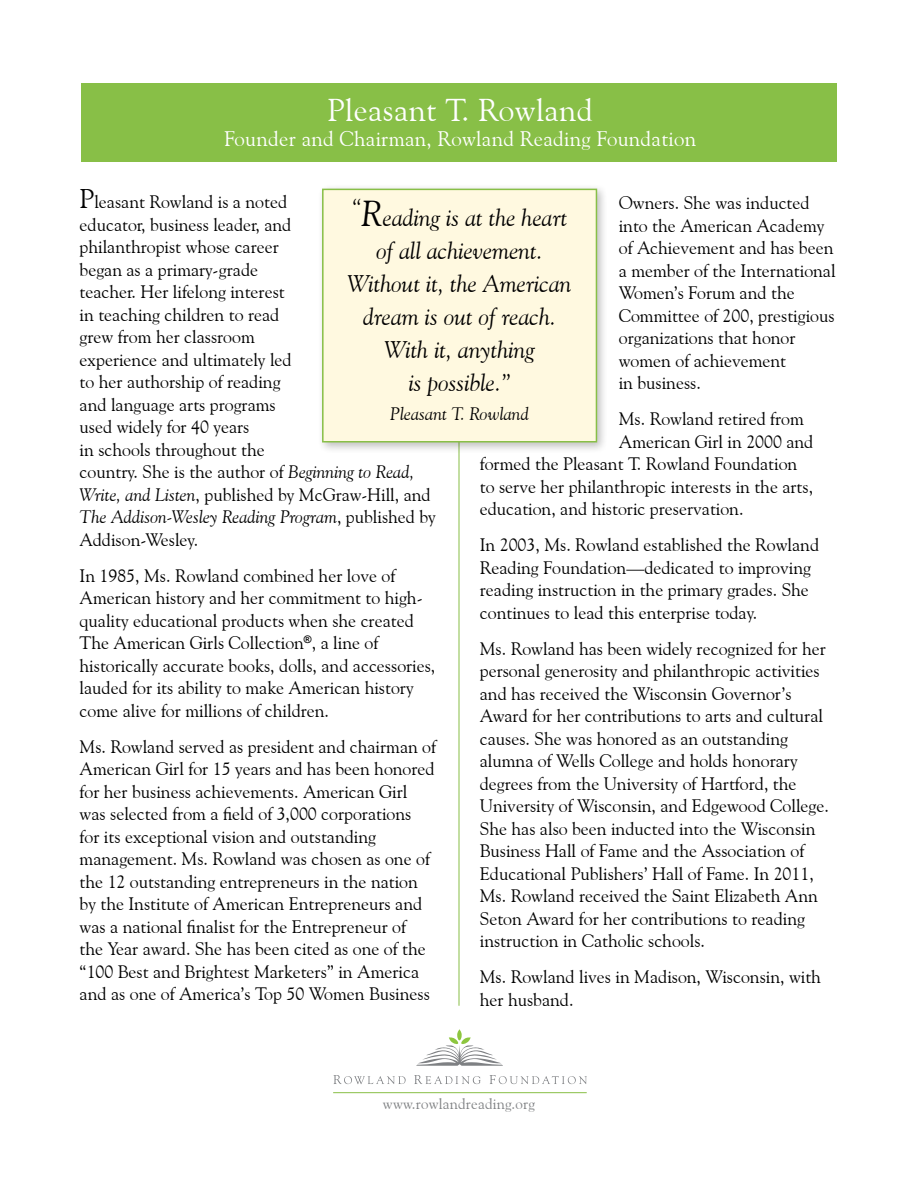
<style>
.page{position:relative;width:918px;height:1188px;background:#fff}
.page>*{position:absolute;margin:0;border:0;box-sizing:border-box;transform-origin:0 0}
.t1{font:31.5px "Goudy Old Style BT";letter-spacing:.015em;color:#fff}
.t2{font:italic 24px/33px "Goudy Old Style BT";color:#000;text-align:center}
.t3{font:21px "Goudy Old Style BT";letter-spacing:.015em;color:#fff}
.t4{font:18px/22.5px "Goudy Old Style BT";color:#000}
.t5{font:italic 18px "Goudy Old Style BT";color:#000}
.t6{font:15px "Goudy Old Style BT";letter-spacing:.015em;color:#808284}
.s1{font-size:27px}
.s2{font-style:italic}
.s3{font-size:36px}
</style>
<div class="page">
<div style="left:81px;top:84px;width:756px;height:78px;background:#88bf47"></div>
<hr style="left:459px;top:196px;width:1px;height:810px;background:#88bf47">
<div style="left:317px;top:184px;width:292px;height:270px;background:#000;opacity:.25"></div>
<div style="left:323px;top:189px;width:273px;height:253px;background:#fff9e0"></div>
<div style="left:322px;top:189px;width:275px;height:253px;border:2px solid #88bf47"></div>
<hr style="left:333px;top:1092px;width:254px;height:1px;background:#88bf47">
<svg style="left:333px;top:1075px;width:73px;height:9px"></svg>
<svg style="left:414px;top:1075px;width:67px;height:9px"></svg>
<svg style="left:490px;top:1075px;width:97px;height:9px"></svg>
<svg style="left:457px;top:1029px;width:5px;height:11px"></svg>
<svg style="left:416px;top:1037px;width:87px;height:29px"></svg>
<h1 class="t1" style="left:328px;top:91px;width:267px">Pleasant T. Rowland</h1>
<p class="t3" style="left:224px;top:126px;width:474px">Founder and Chairman, Rowland Reading Foundation</p>
<p class="t4" style="left:80px;top:190px;width:358px"><span class="s1">P</span>leasant Rowland is a noted<br>educator, business leader, and<br>philanthropist whose career<br>began as a primary-grade<br>teacher. Her lifelong interest<br>in teaching children to read<br>grew from her classroom<br>experience and ultimately led<br>to her authorship of reading<br>and language arts programs<br>used widely for 40 years<br>in schools throughout the<br>country. She is the author of <span class="s2">Beginning to Read,<br>Write, and Listen</span>, published by McGraw-Hill, and<br><span class="s2">The Addison-Wesley Reading Program</span>, published by<br>Addison-Wesley.</p>
<p class="t4" style="left:80px;top:564px;width:357px">In 1985, Ms. Rowland combined her love of American history and her commitment to high&shy;quality educational products when she created The American Girls Collection<sup>®</sup>, a line of historically accurate books, dolls, and accessories, lauded for its ability to make American history come alive for millions of children.</p>
<p class="t4" style="left:80px;top:735px;width:358px">Ms. Rowland served as president and chairman of American Girl for 15 years and has been honored for her business achievements. American Girl was selected from a field of 3,000 corporations<br>for its exceptional vision and outstanding management. Ms. Rowland was chosen as one of the 12 outstanding entrepreneurs in the nation by the Institute of American Entrepreneurs and was a national finalist for the Entrepreneur of<br>the Year award. She has been cited as one of the “100 Best and Brightest Marketers” in America and as one of America’s Top 50 Women Business</p>
<p class="t4" style="left:619px;top:192px;width:218px">Owners. She was inducted into the American Academy of Achievement and has been a member of the International<br>Women’s Forum and the<br>Committee of 200, prestigious organizations that honor women of achievement<br>in business.</p>
<p class="t4" style="left:619px;top:408px;width:187px">Ms. Rowland retired from</p>
<p class="t4" style="left:619px;top:430px;width:196px">American Girl in 2000 and</p>
<p class="t4" style="left:480px;top:453px;width:319px">formed the Pleasant T. Rowland Foundation</p>
<p class="t4" style="left:480px;top:475px;width:335px">to serve her philanthropic interests in the arts,</p>
<p class="t4" style="left:480px;top:498px;width:265px">education, and historic preservation.</p>
<p class="t4" style="left:480px;top:534px;width:341px">In 2003, Ms. Rowland established the Rowland Reading Foundation—dedicated to improving reading instruction in the primary grades. She continues to lead this enterprise today.</p>
<p class="t4" style="left:480px;top:637px;width:351px">Ms. Rowland has been widely recognized for her personal generosity and philanthropic activities and has received the Wisconsin Governor’s Award for her contributions to arts and cultural causes. She was honored as an outstanding alumna of Wells College and holds honorary degrees from the University of Hartford, the University of Wisconsin, and Edgewood College.<br>She has also been inducted into the Wisconsin Business Hall of Fame and the Association of Educational Publishers’ Hall of Fame. In 2011, Ms. Rowland received the Saint Elizabeth Ann Seton Award for her contributions to reading instruction in Catholic schools.</p>
<p class="t4" style="left:480px;top:966px;width:343px">Ms. Rowland lives in Madison, Wisconsin, with her husband.</p>
<h2 class="t2" style="left:348px;top:201px;width:226px">“<span class="s3">R</span>eading is at the heart of all achievement.<br>Without it, the American dream is out of reach.<br>With it, anything<br>is possible.”</h2>
<p class="t5" style="left:390px;top:403px;width:140px">Pleasant T. Rowland</p>
<p class="t6" style="left:383px;top:1095px;width:154px">www.rowlandreading.org</p>
</div>
